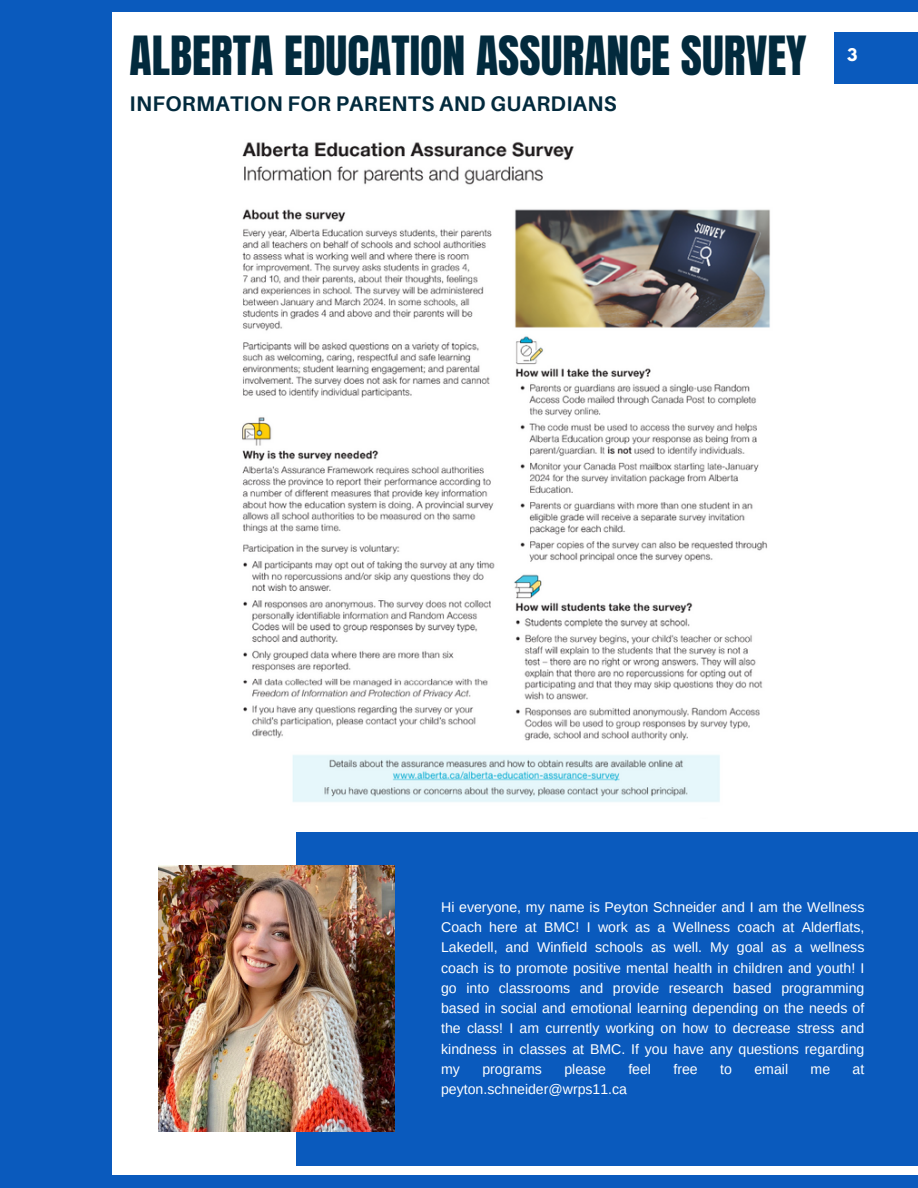
<style>
.page{position:relative;width:918px;height:1188px;background:#fff}
.page>*{position:absolute;margin:0;border:0;box-sizing:border-box;transform-origin:0 0}
.t1{font:45.9px "Anton";color:#022a3d}
.t2{font:700 21.15px "Aileron";letter-spacing:.015em;color:#022a3d}
.t3{font:700 15.45px "League Spartan";color:#fff}
.t4{font:14.1px/20.2px "Arimo";color:#fff;text-align:justify}
</style>
<div class="page">
<div style="left:0;top:0;width:918px;height:12px;background:#0a5abd"></div>
<div style="left:0;top:1175px;width:918px;height:13px;background:#0a5abd"></div>
<div style="left:834px;top:32px;width:84px;height:52px;background:#0a5abd"></div>
<div style="left:0;top:12px;width:112px;height:1176px;background:#0a5abd"></div>
<img style="left:242px;top:142px;width:528px;height:660px">
<div style="left:297px;top:832px;width:621px;height:333px;background:#0a5abd"></div>
<img style="left:158px;top:865px;width:237px;height:267px">
<h2 class="t1" style="left:130px;top:23px;width:679px">ALBERTA EDUCATION ASSURANCE SURVEY</h2>
<p class="t2" style="left:130px;top:91px;width:489px">INFORMATION FOR PARENTS AND GUARDIANS</p>
<h1 class="t3" style="left:847px;top:47px;width:12px">3</h1>
<p class="t4" style="left:441px;top:897px;width:425px">Hi everyone, my name is Peyton Schneider and I am the Wellness Coach here at BMC! I work as a Wellness coach at Alderflats, Lakedell, and Winfield schools as well. My goal as a wellness coach is to promote positive mental health in children and youth! I go into classrooms and provide research based programming based in social and emotional learning depending on the needs of the class! I am currently working on how to decrease stress and kindness in classes at BMC. If you have any questions regarding my</p>
<p class="t4" style="left:482px;top:1059px;width:61px">programs</p>
<p class="t4" style="left:564px;top:1059px;width:43px">please</p>
<p class="t4" style="left:628px;top:1059px;width:24px">feel</p>
<p class="t4" style="left:674px;top:1059px;width:26px">free</p>
<p class="t4" style="left:720px;top:1059px;width:13px">to</p>
<p class="t4" style="left:754px;top:1059px;width:35px">email</p>
<p class="t4" style="left:811px;top:1059px;width:21px">me</p>
<p class="t4" style="left:853px;top:1059px;width:13px">at</p>
<p class="t4" style="left:441px;top:1079px;width:187px">peyton.schneider@wrps11.ca</p>
</div>
